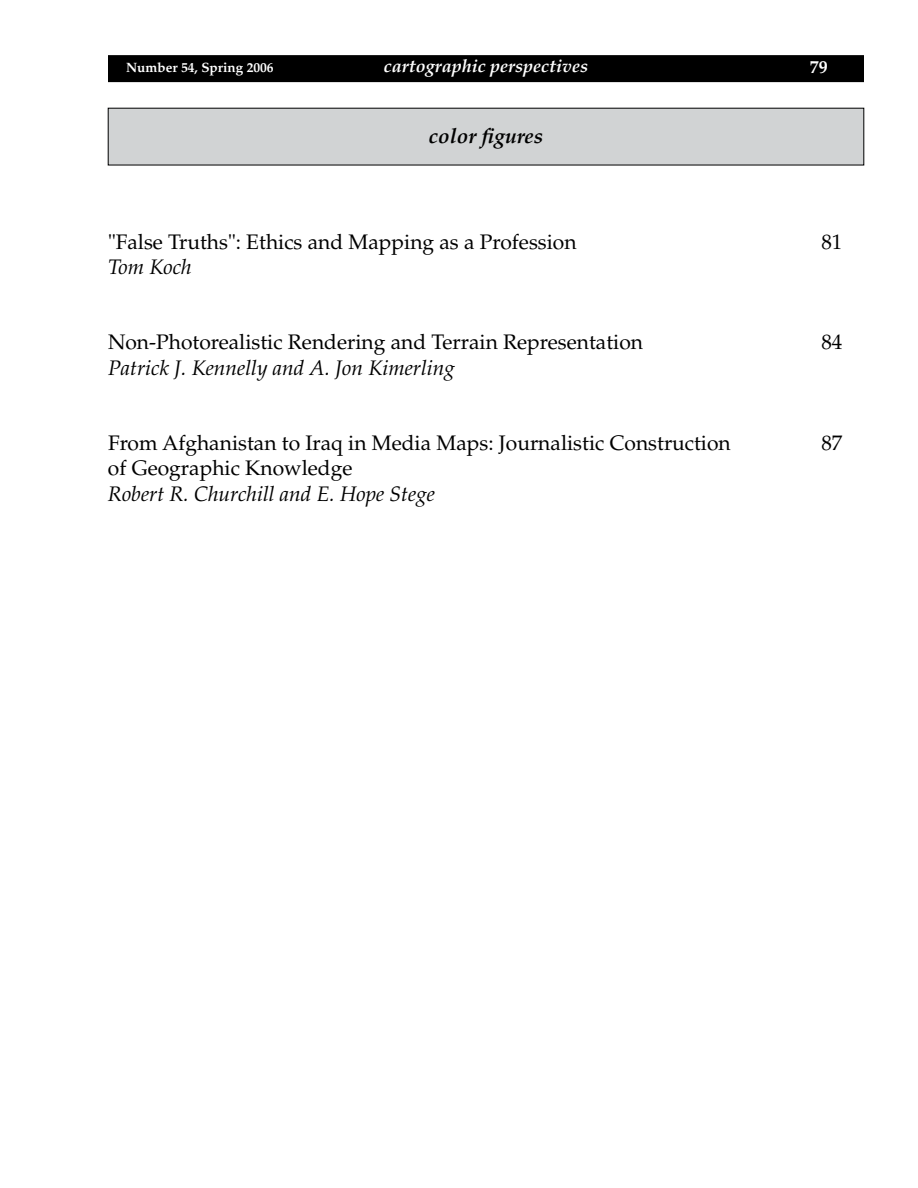
<style>
.page{position:relative;width:918px;height:1188px;background:#fff}
.page>*{position:absolute;margin:0;border:0;box-sizing:border-box;transform-origin:0 0}
.t1{font:21px "Palatino";color:#000}
.t2{font:italic 21px "Palatino";color:#000}
.t3{font:italic 700 21px "Palatino";color:#000}
.t4{font:italic 700 18px "Palatino";color:#fff}
.t5{font:700 18px "Palatino";color:#fff}
.t6{font:700 13.5px "Palatino";color:#fff}
</style>
<div class="page">
<div style="left:109px;top:56px;width:754px;height:25px;background:#000"></div>
<div style="left:108px;top:55px;width:756px;height:27px;border:2px solid #000"></div>
<div style="left:108px;top:108px;width:756px;height:57px;background:#d1d3d4"></div>
<p class="t6" style="left:126px;top:60px;width:149px">Number 54, Spring 2006</p>
<p class="t4" style="left:384px;top:55px;width:206px">cartographic perspectives</p>
<p class="t5" style="left:810px;top:57px;width:19px">79</p>
<p class="t3" style="left:429px;top:124px;width:116px">color figures</p>
<p class="t1" style="left:108px;top:229px;width:470px">"False Truths": Ethics and Mapping as a Profession</p>
<p class="t1" style="left:821px;top:229px;width:22px">81</p>
<p class="t2" style="left:108px;top:255px;width:85px">Tom Koch</p>
<p class="t1" style="left:108px;top:330px;width:537px">Non-Photorealistic Rendering and Terrain Representation</p>
<p class="t1" style="left:821px;top:330px;width:22px">84</p>
<p class="t2" style="left:108px;top:355px;width:348px">Patrick J. Kennelly and A. Jon Kimerling</p>
<p class="t1" style="left:108px;top:431px;width:624px">From Afghanistan to Iraq in Media Maps: Journalistic Construction</p>
<p class="t1" style="left:821px;top:431px;width:22px">87</p>
<p class="t1" style="left:108px;top:456px;width:246px">of Geographic Knowledge</p>
<p class="t2" style="left:108px;top:481px;width:329px">Robert R. Churchill and E. Hope Stege</p>
</div>
